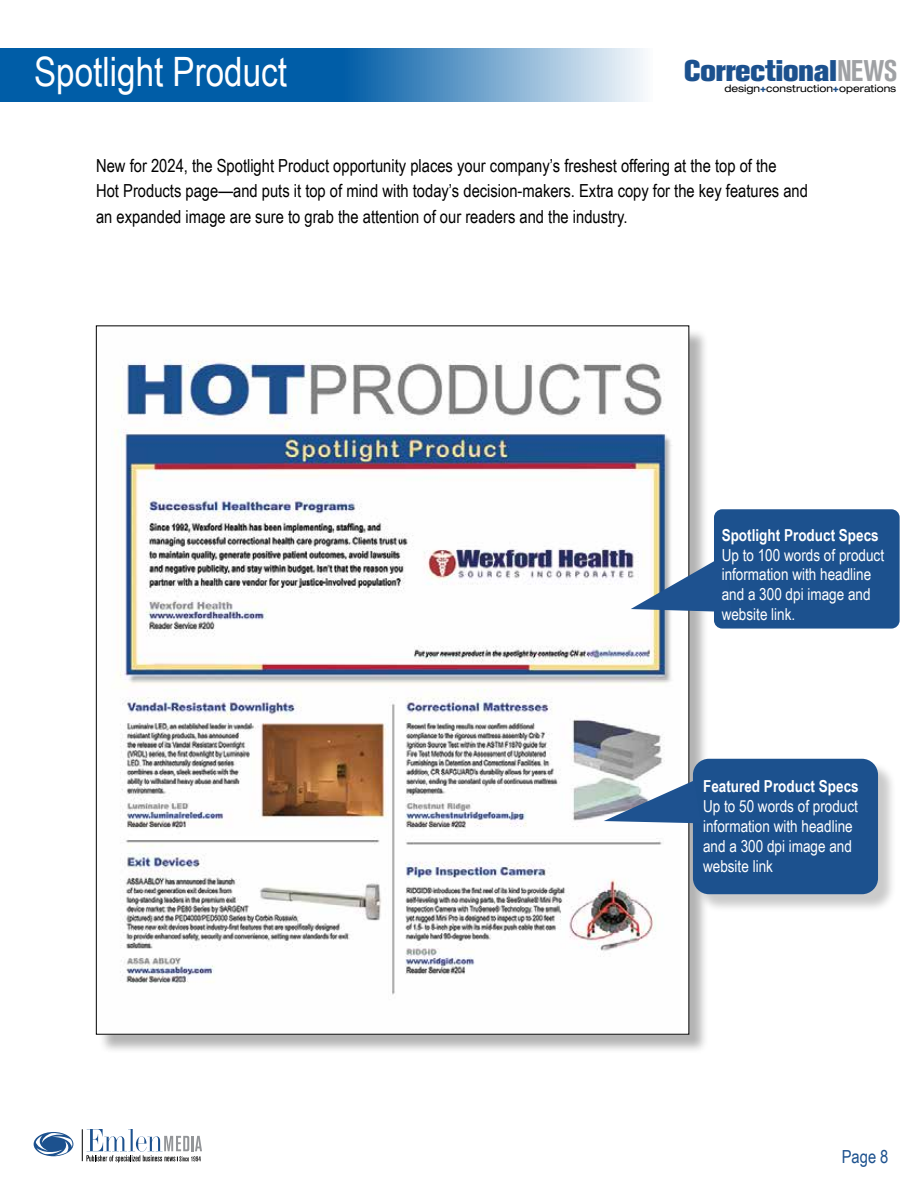
<style>
.page{position:relative;width:918px;height:1188px;background:#fff}
.page>*{position:absolute;margin:0;border:0;box-sizing:border-box;transform-origin:0 0}
.t1{font:40.5px "Arial Narrow";color:#fff}
.t2{font:800 29.7px "Akzidenz Grotesk BE";color:#1c518e}
.t3{font:18px/25.5px "Arial Narrow";color:#000}
.t4{font:18px "Arial Narrow";color:#1c518e}
.t5{font:16.5px/19.8px "Arial Narrow";color:#fff}
.t6{font:700 16.5px "Arial Narrow";color:#fff}
.t7{font:expanded 10.2px "Helvetica Neue";color:#000}
.s1{font-weight:700;font-stretch:condensed;color:#9fa1a4}
.s2{font-weight:900;color:#1c518e}
</style>
<div class="page">
<svg style="left:34px;top:1132px;width:39px;height:24px"></svg>
<svg style="left:36px;top:1133px;width:37px;height:22px"></svg>
<hr style="left:82px;top:1129px;width:1px;height:32px;background:#000">
<svg style="left:86px;top:1129px;width:116px;height:34px"></svg>
<svg style="left:0;top:48px;width:643px;height:54px;background:#3880ba"></svg>
<div style="left:98px;top:328px;width:611px;height:726px;background:#000;opacity:.3"></div>
<img style="left:98px;top:328px;width:583px;height:704px">
<div style="left:714px;top:509px;width:186px;height:120px;background:#1c518e;border-radius:8px"></div>
<svg style="left:631px;top:555px;width:83px;height:57px"></svg>
<div style="left:695px;top:761px;width:202px;height:152px;background:#000;opacity:.21"></div>
<div style="left:693px;top:759px;width:185px;height:135px;background:#1c518e;border-radius:16px"></div>
<svg style="left:604px;top:780px;width:89px;height:43px"></svg>
<h1 class="t1" style="left:34px;top:42px;width:254px">Spotlight Product</h1>
<h2 class="t2" style="left:684px;top:54px;width:215px">Correctional<span class="s1">NEWS</span></h2>
<p class="t7" style="left:724px;top:82px;width:174px">design<span class="s2">+</span>construction<span class="s2">+</span>operations</p>
<p class="t3" style="left:96px;top:152px;width:713px">New for 2024, the Spotlight Product opportunity places your company’s freshest offering at the top of the<br>Hot Products page—and puts it top of mind with today’s decision-makers. Extra copy for the key features and an expanded image are sure to grab the attention of our readers and the industry.</p>
<p class="t6" style="left:722px;top:522px;width:159px">Spotlight Product Specs</p>
<p class="t5" style="left:722px;top:544px;width:164px">Up to 100 words of product information with headline and a 300 dpi image and website link.</p>
<p class="t6" style="left:703px;top:774px;width:157px">Featured Product Specs</p>
<p class="t5" style="left:703px;top:796px;width:156px">Up to 50 words of product information with headline and a 300 dpi image and website link</p>
<p class="t4" style="left:842px;top:1143px;width:48px">Page 8</p>
</div>
